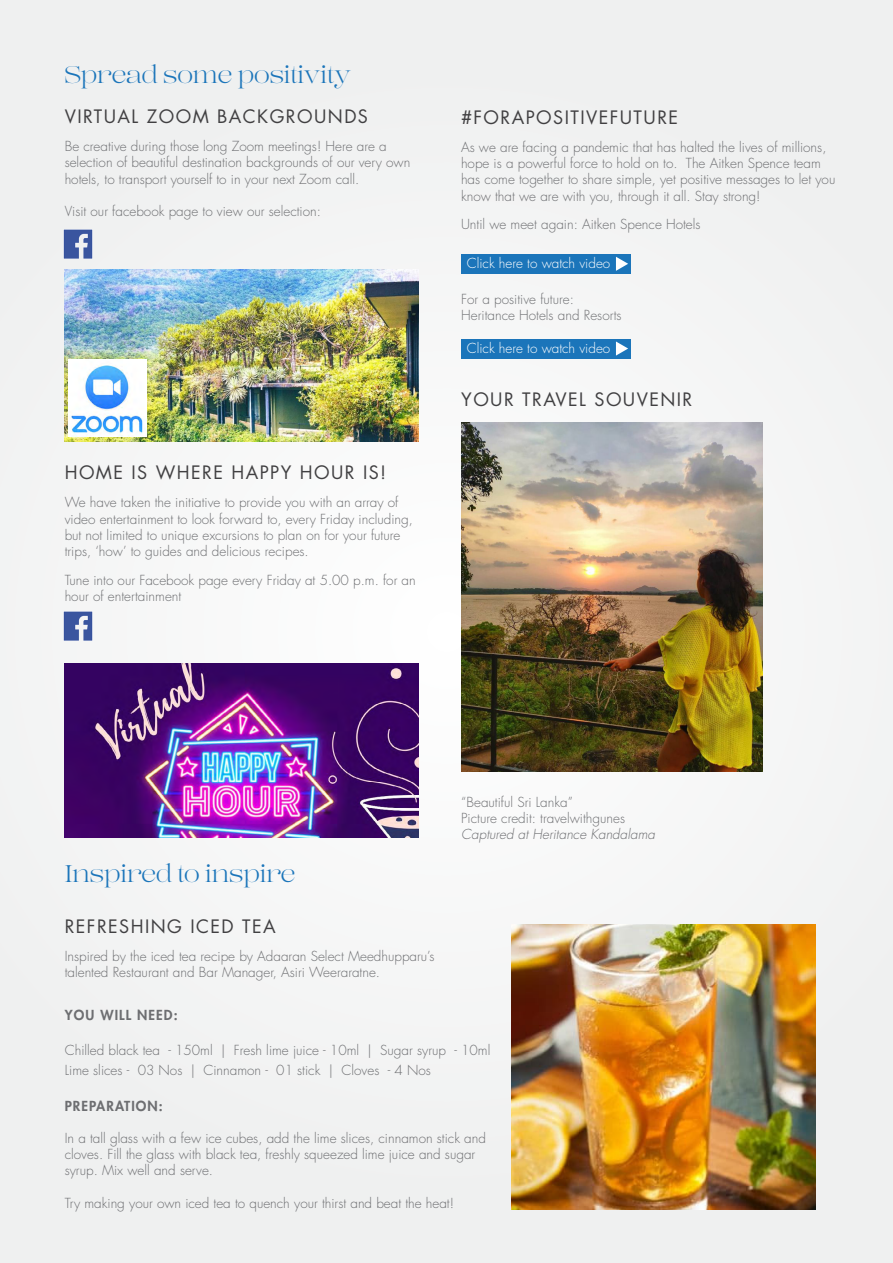
<style>
.page{position:relative;width:893px;height:1263px;background:#f2f3f3}
.page>*{position:absolute;margin:0;border:0;box-sizing:border-box;transform-origin:0 0}
.t1{font:24px "Lust Pro No 2";color:#1b75ba}
.t2{font:18px "Futura Std";letter-spacing:.08em;color:#414042}
.t3{font:300 13.5px/16.2px "Futura Std";color:#6d6e71}
.t4{font:300 13.5px "Futura Std";color:#fff}
.t5{font:italic 300 13.5px "Futura Std";color:#6d6e71}
.t6{font:800 13.5px "Futura Std";letter-spacing:.08em;color:#6d6e71}
</style>
<div class="page">
<div style="left:461px;top:254px;width:170px;height:19px;background:#1b75ba"></div>
<svg style="left:616px;top:257px;width:12px;height:14px"></svg>
<div style="left:461px;top:339px;width:170px;height:19px;background:#1b75ba"></div>
<svg style="left:616px;top:341px;width:12px;height:15px"></svg>
<img style="left:63px;top:230px;width:30px;height:28px">
<img style="left:63px;top:612px;width:30px;height:29px">
<img style="left:461px;top:423px;width:301px;height:349px">
<img style="left:65px;top:270px;width:353px;height:171px">
<img style="left:65px;top:663px;width:353px;height:175px">
<img style="left:69px;top:360px;width:78px;height:76px">
<img style="left:511px;top:924px;width:304px;height:285px">
<h1 class="t1" style="left:65px;top:61px;width:288px">Spread some positivity</h1>
<h2 class="t2" style="left:65px;top:105px;width:305px">VIRTUAL ZOOM BACKGROUNDS</h2>
<p class="t3" style="left:65px;top:139px;width:347px">Be creative during those long Zoom meetings! Here are a selection of beautiful destination backgrounds of our very own hotels, to transport yourself to in your next Zoom call.</p>
<p class="t3" style="left:65px;top:203px;width:258px">Visit our facebook page to view our selection:</p>
<h2 class="t2" style="left:65px;top:461px;width:323px">HOME IS WHERE HAPPY HOUR IS!</h2>
<p class="t3" style="left:65px;top:495px;width:350px">We have taken the initiative to provide you with an array of video entertainment to look forward to, every Friday including, but not limited to unique excursions to plan on for your future trips, ‘how’ to guides and delicious recipes.</p>
<p class="t3" style="left:65px;top:572px;width:353px">Tune into our Facebook page every Friday at 5.00 p.m. for an hour of entertainment</p>
<h2 class="t2" style="left:461px;top:105px;width:219px">#FORAPOSITIVEFUTURE</h2>
<p class="t3" style="left:461px;top:139px;width:376px">As we are facing a pandemic that has halted the lives of millions, hope is a powerful force to hold on to. The Aitken Spence team has come together to share simple, yet positive messages to let you know that we are with you, through it all. Stay strong!</p>
<p class="t3" style="left:461px;top:216px;width:241px">Until we meet again: Aitken Spence Hotels</p>
<p class="t4" style="left:467px;top:255px;width:145px">Click here to watch video</p>
<p class="t3" style="left:461px;top:291px;width:162px">For a positive future:<br>Heritance Hotels and Resorts</p>
<p class="t4" style="left:467px;top:340px;width:145px">Click here to watch video</p>
<h2 class="t2" style="left:461px;top:388px;width:233px">YOUR TRAVEL SOUVENIR</h2>
<h1 class="t1" style="left:65px;top:860px;width:232px">Inspired to inspire</h1>
<h2 class="t2" style="left:65px;top:915px;width:213px">REFRESHING ICED TEA</h2>
<p class="t3" style="left:65px;top:949px;width:371px">Inspired by the iced tea recipe by Adaaran Select Meedhupparu’s talented Restaurant and Bar Manager, Asiri Weeraratne.</p>
<p class="t3" style="left:461px;top:794px;width:165px">“Beautiful Sri Lanka”<br>Picture credit: travelwithgunes</p>
<p class="t5" style="left:461px;top:826px;width:195px">Captured at Heritance Kandalama</p>
<p class="t6" style="left:65px;top:1006px;width:114px">YOU WILL NEED:</p>
<p class="t3" style="left:65px;top:1041px;width:427px;line-height:19.5px">Chilled black tea - 150ml | Fresh lime juice - 10ml | Sugar syrup - 10ml<br>Lime slices - 03 Nos | Cinnamon - 01 stick | Cloves - 4 Nos</p>
<p class="t6" style="left:65px;top:1097px;width:100px">PREPARATION:</p>
<p class="t3" style="left:65px;top:1130px;width:423px">In a tall glass with a few ice cubes, add the lime slices, cinnamon stick and cloves. Fill the glass with black tea, freshly squeezed lime juice and sugar syrup. Mix well and serve.</p>
<p class="t3" style="left:65px;top:1195px;width:391px">Try making your own iced tea to quench your thirst and beat the heat!</p>
</div>
